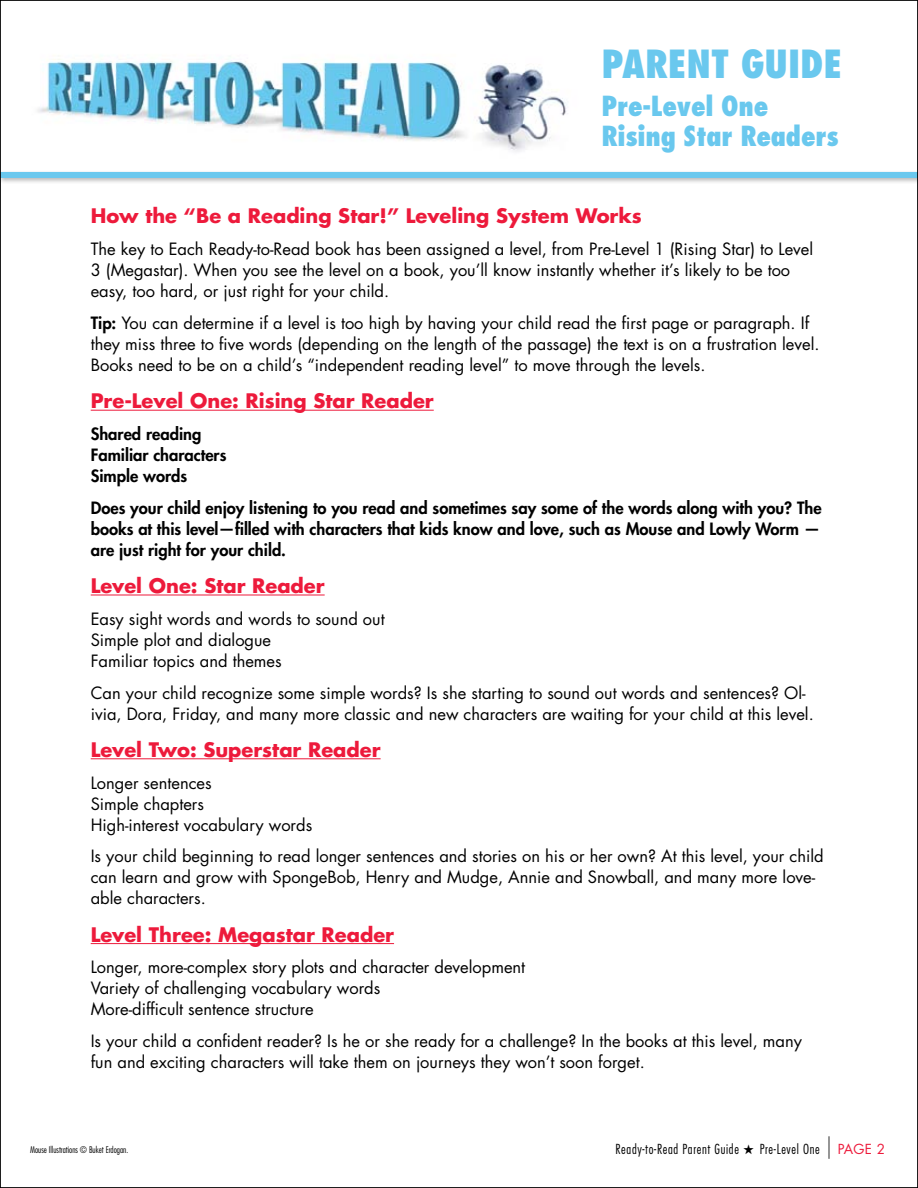
<style>
.page{position:relative;width:918px;height:1188px;background:#fff}
.page>*{position:absolute;margin:0;border:0;box-sizing:border-box;transform-origin:0 0}
.t1{font:800 condensed 37.8px "Futura Std";color:#6ac8ee}
.t2{font:800 condensed 27px/30px "Futura Std";letter-spacing:-.01em;color:#6ac8ee}
.t3{font:700 19.5px "Futura Std";color:#ed1a3b}
.t4{font:16.5px/21px "Futura Std";color:#000}
.t5{font:800 16.5px/21px "Futura Std";color:#000}
.t6{font:300 condensed 13.5px "Futura Std";letter-spacing:.05em;color:#000}
.t7{font:300 condensed 9px "Futura Std";color:#000}
.s1{font-weight:800}
.s2{font-size:22.5px}
.s3{font-weight:400;font-stretch:normal;color:#ed1a3b}
</style>
<div class="page">
<img style="left:37px;top:59px;width:530px;height:93px">
<hr style="left:91px;top:410px;width:343px;height:1px;background:#ed1a3b">
<hr style="left:91px;top:595px;width:234px;height:1px;background:#ed1a3b">
<hr style="left:91px;top:758px;width:290px;height:1px;background:#ed1a3b">
<hr style="left:91px;top:943px;width:303px;height:1px;background:#ed1a3b">
<div style="left:0;top:170px;width:918px;height:15px;background:#000;opacity:.3"></div>
<div style="left:0;top:172px;width:918px;height:6px;background:#6ac8ee"></div>
<h1 class="t1" style="left:602px;top:41px;width:242px">Parent Guide</h1>
<h2 class="t2" style="left:602px;top:90px;width:239px">Pre-Level One<br>Rising Star Readers</h2>
<p class="t3" style="left:91px;top:203px;width:553px">How the “Be a Reading Star!” Leveling System Works</p>
<p class="t4" style="left:91px;top:239px;width:724px">The key to Each Ready-to-Read book has been assigned a level, from Pre-Level 1 (Rising Star) to Level<br>3 (Megastar). When you see the level on a book, you’ll know instantly whether it’s likely to be too easy, too hard, or just right for your child.</p>
<p class="t4" style="left:91px;top:313px;width:730px"><span class="s1">Tip:</span> You can determine if a level is too high by having your child read the first page or paragraph. If they miss three to five words (depending on the length of the passage) the text is on a frustration level.<br>Books need to be on a child’s “independent reading level” to move through the levels.</p>
<p class="t3" style="left:91px;top:388px;width:345px">Pre-Level One: Rising Star Reader</p>
<p class="t5" style="left:91px;top:423px;width:137px">Shared reading<br>Familiar characters<br>Simple words</p>
<p class="t5" style="left:91px;top:497px;width:732px;text-align:justify">Does your child enjoy listening to you read and sometimes say some of the words along with you? The books at this level—filled with characters that kids know and love, such as Mouse and Lowly Worm — are just right for your child.</p>
<p class="t3" style="left:91px;top:573px;width:235px">Level One: Star Reader</p>
<p class="t4" style="left:91px;top:608px;width:295px">Easy sight words and words to sound out<br>Simple plot and dialogue<br>Familiar topics and themes</p>
<p class="t4" style="left:91px;top:682px;width:725px">Can your child recognize some simple words? Is she starting to sound out words and sentences? Ol&shy;ivia, Dora, Friday, and many more classic and new characters are waiting for your child at this level.</p>
<p class="t3" style="left:91px;top:737px;width:291px">Level Two: Superstar Reader</p>
<p class="t4" style="left:91px;top:772px;width:223px">Longer sentences<br>Simple chapters<br>High-interest vocabulary words</p>
<p class="t4" style="left:91px;top:846px;width:734px">Is your child beginning to read longer sentences and stories on his or her own? At this level, your child can learn and grow with SpongeBob, Henry and Mudge, Annie and Snowball, and many more love&shy;able characters.</p>
<p class="t3" style="left:91px;top:921px;width:305px">Level Three: Megastar Reader</p>
<p class="t4" style="left:91px;top:957px;width:436px">Longer, more-complex story plots and character development<br>Variety of challenging vocabulary words<br>More-difficult sentence structure</p>
<p class="t4" style="left:91px;top:1031px;width:713px">Is your child a confident reader? Is he or she ready for a challenge? In the books at this level, many fun and exciting characters will take them on journeys they won’t soon forget.</p>
<p class="t7" style="left:30px;top:1144px;width:100px">Mouse Illustrations © Buket Erdogan.</p>
<p class="t6" style="left:615px;top:1141px;width:271px">Ready-to-Read Parent Guide ★ Pre-Level One <span class="s2">|</span> <span class="s3">PAGE 2</span></p>
</div>
